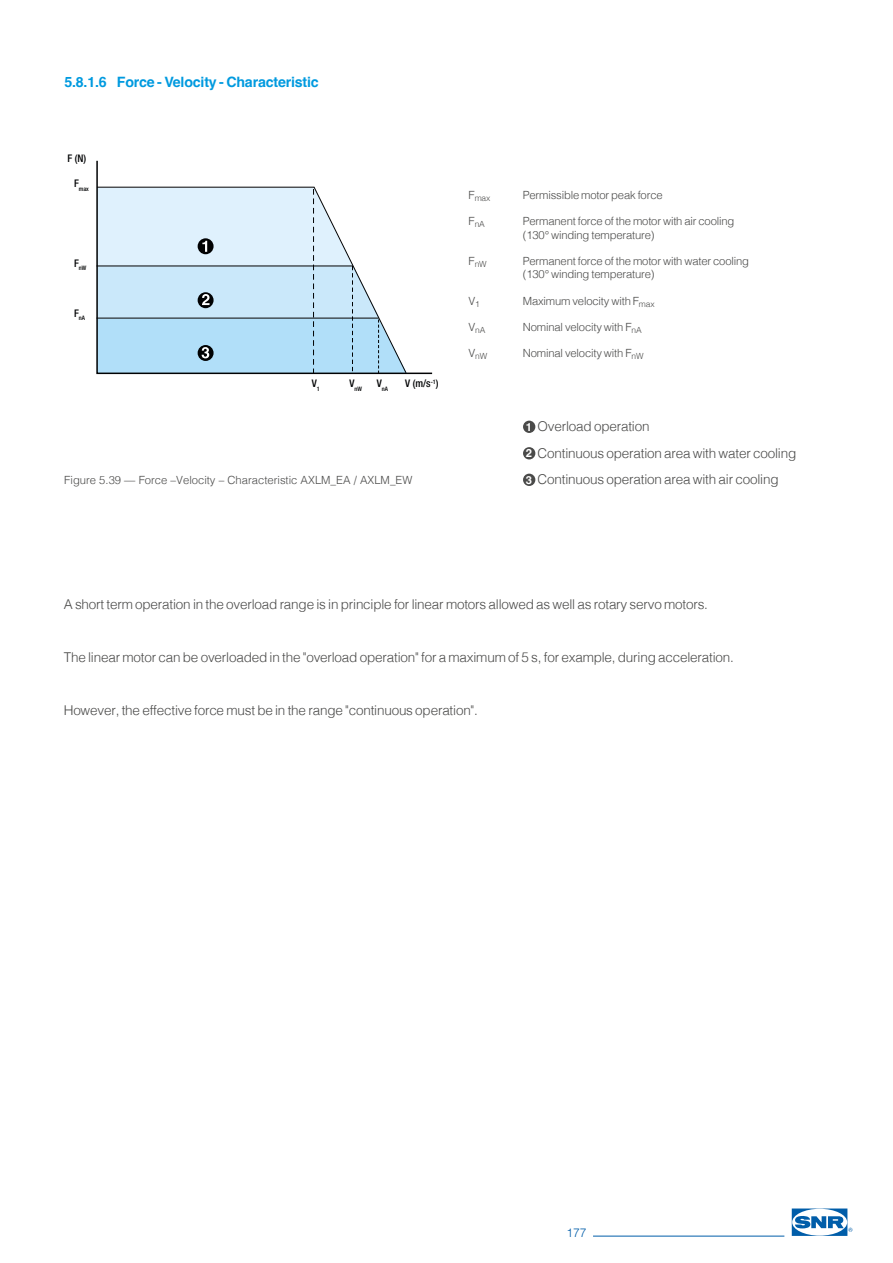
<style>
.page{position:relative;width:893px;height:1263px;background:#fff}
.page>*{position:absolute;margin:0;border:0;box-sizing:border-box;transform-origin:0 0}
.courant_noir{font:700 14.25px "Helvetica";letter-spacing:-.015em;color:#009adf}
.courant_noir-2{font:300 13.5px "Helvetica";letter-spacing:-.015em;color:#4a4a49}
.t1{font:300 12px "Helvetica";color:#005da9}
.courant_noir-3{font:300 11.25px/13.5px "Helvetica";letter-spacing:-.015em;color:#4a4a49}
.courant_noir-4{font:700 11.25px "Helvetica";color:#fff}
.t2{font:500 condensed 10.5px "Helvetica Neue";color:#010203}
.courant_noir-5{font:300 8.4px "Helvetica";letter-spacing:-.015em;color:#4a4a49}
.t3{font:500 condensed 6.15px "Helvetica Neue";color:#010203}
</style>
<div class="page">
<svg style="left:96px;top:160px;width:337px;height:215px"></svg>
<svg style="left:97px;top:187px;width:310px;height:186px;background:#cae3f2"></svg>
<hr style="left:593px;top:1236px;width:191px;height:1px;background:#005da9">
<svg style="left:792px;top:1208px;width:60px;height:28px"></svg>
<div style="left:523px;top:421px;width:12px;height:12px;background:#4a4a49;border-radius:50%"></div>
<div style="left:523px;top:447px;width:12px;height:12px;background:#4a4a49;border-radius:50%"></div>
<div style="left:523px;top:474px;width:12px;height:12px;background:#4a4a49;border-radius:50%"></div>
<p class="courant_noir" style="left:64px;top:74px;width:256px">5.8.1.6 Force - Velocity - Characteristic</p>
<p class="t2" style="left:67px;top:152px;width:20px">F (N)</p>
<p class="t3" style="left:74px;top:185px;width:16px"><sup>F</sup>max</p>
<p class="t3" style="left:74px;top:264px;width:14px"><sup>F</sup>nW</p>
<p class="t3" style="left:74px;top:314px;width:12px"><sup>F</sup>nA</p>
<p class="t2" style="left:312px;top:377px;width:9px">V<sub>1</sub></p>
<p class="t3" style="left:349px;top:385px;width:14px"><sup>V</sup>nW</p>
<p class="t3" style="left:377px;top:385px;width:13px"><sup>V</sup>nA</p>
<p class="t2" style="left:405px;top:377px;width:35px">V (m/s<sup>-1</sup>)</p>
<p class="courant_noir-3" style="left:64px;top:473px;width:350px">Figure 5.39 — Force –Velocity – Characteristic AXLM_EA / AXLM_EW</p>
<p class="courant_noir-5" style="left:469px;top:191px;width:23px"><sup>F</sup>max</p>
<p class="courant_noir-3" style="left:523px;top:187px;width:141px">Permissible motor peak force</p>
<p class="courant_noir-5" style="left:469px;top:217px;width:18px"><sup>F</sup>nA</p>
<p class="courant_noir-3" style="left:523px;top:213px;width:213px">Permanent force of the motor with air cooling (130° winding temperature)</p>
<p class="courant_noir-5" style="left:469px;top:257px;width:20px"><sup>F</sup>nW</p>
<p class="courant_noir-3" style="left:523px;top:253px;width:228px">Permanent force of the motor with water cooling (130° winding temperature)</p>
<p class="courant_noir-3" style="left:469px;top:293px;width:13px">V<sub>1</sub></p>
<p class="courant_noir-3" style="left:523px;top:293px;width:133px">Maximum velocity with F<sub>max</sub></p>
<p class="courant_noir-5" style="left:469px;top:323px;width:18px"><sup>V</sup>nA</p>
<p class="courant_noir-3" style="left:523px;top:319px;width:120px">Nominal velocity with F<sub>nA</sub></p>
<p class="courant_noir-5" style="left:469px;top:349px;width:20px"><sup>V</sup>nW</p>
<p class="courant_noir-3" style="left:523px;top:345px;width:122px">Nominal velocity with F<sub>nW</sub></p>
<p class="courant_noir-4" style="left:526px;top:420px;width:8px">1</p>
<p class="courant_noir-2" style="left:538px;top:415px;width:113px">Overload operation</p>
<p class="courant_noir-4" style="left:526px;top:446px;width:8px">2</p>
<p class="courant_noir-2" style="left:538px;top:442px;width:260px">Continuous operation area with water cooling</p>
<p class="courant_noir-4" style="left:526px;top:473px;width:8px">3</p>
<p class="courant_noir-2" style="left:538px;top:468px;width:243px">Continuous operation area with air cooling</p>
<p class="courant_noir-2" style="left:64px;top:593px;width:646px">A short term operation in the overload range is in principle for linear motors allowed as well as rotary servo motors.</p>
<p class="courant_noir-2" style="left:64px;top:646px;width:672px">The linear motor can be overloaded in the "overload operation" for a maximum of 5 s, for example, during acceleration.</p>
<p class="courant_noir-2" style="left:64px;top:699px;width:416px">However, the effective force must be in the range "continuous operation".</p>
<p class="t1" style="left:566px;top:1222px;width:22px">177</p>
</div>
